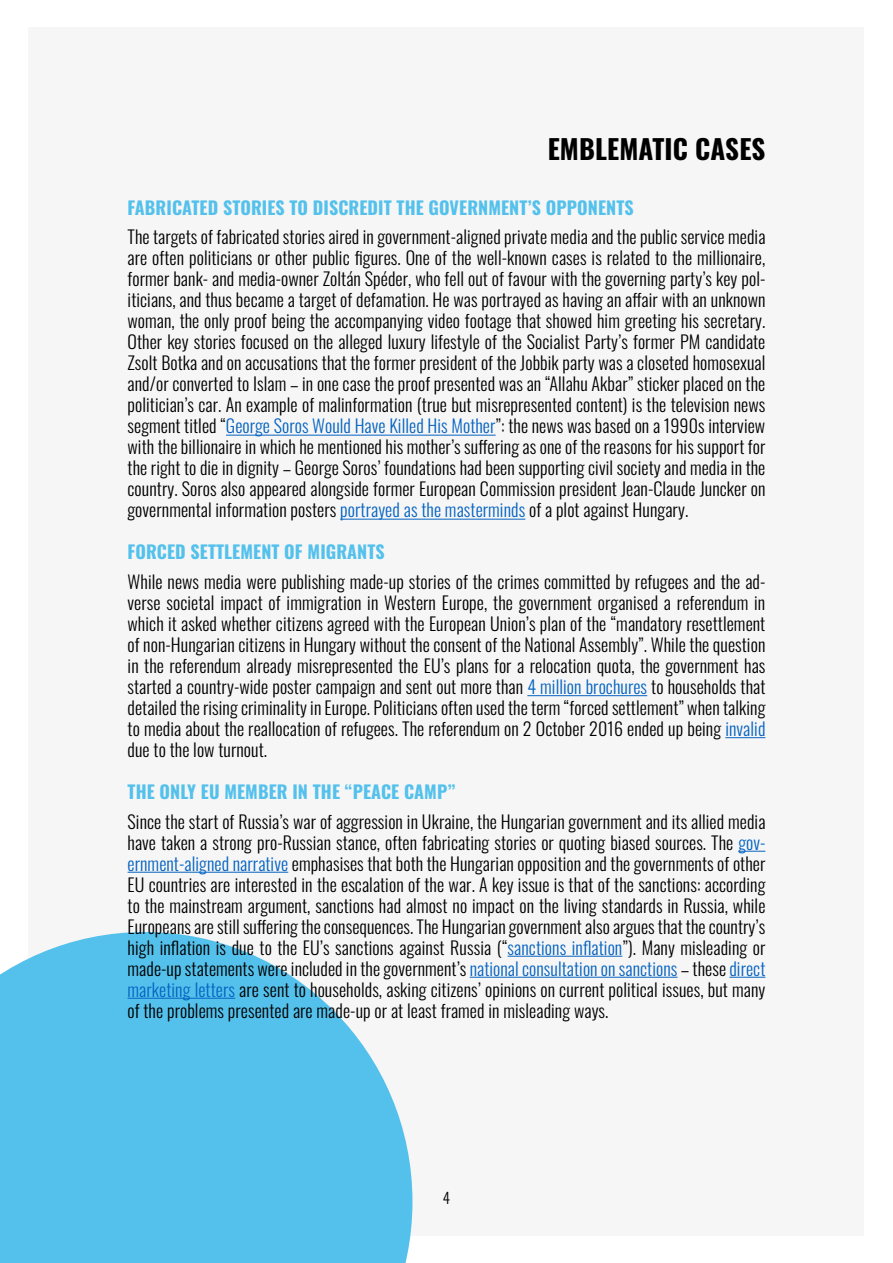
<style>
.page{position:relative;width:893px;height:1263px;background:#fff}
.page>*{position:absolute;margin:0;border:0;box-sizing:border-box;transform-origin:0 0}
.t1{font:700 27px "Oswald";letter-spacing:.005em;color:#000}
.t2{font:300 18px/21px "Oswald";letter-spacing:.005em;color:#000;text-align:justify}
.t3{font:700 18px "Oswald";letter-spacing:.005em;color:#54c1ec}
.t4{font:300 15px "Oswald";color:#000}
.s1{color:#0563c1}
</style>
<div class="page">
<div style="left:29px;top:27px;width:835px;height:1209px;background:#f6f6f6"></div>
<svg style="left:0;top:932px;width:412px;height:331px;background:#69c7ed"></svg>
<hr style="left:226px;top:435px;width:270px;height:1px;background:#0563c1">
<hr style="left:340px;top:519px;width:185px;height:1px;background:#0563c1">
<hr style="left:527px;top:695px;width:120px;height:1px;background:#0563c1">
<hr style="left:725px;top:737px;width:40px;height:1px;background:#0563c1">
<svg style="left:738px;top:851px;width:27px;height:1px"></svg>
<hr style="left:128px;top:872px;width:160px;height:1px;background:#0563c1">
<hr style="left:508px;top:956px;width:114px;height:1px;background:#0563c1">
<hr style="left:470px;top:977px;width:207px;height:1px;background:#0563c1">
<hr style="left:729px;top:977px;width:36px;height:1px;background:#0563c1">
<hr style="left:128px;top:998px;width:107px;height:1px;background:#0563c1">
<h1 class="t1" style="left:548px;top:135px;width:219px">EMBLEMATIC CASES</h1>
<p class="t3" style="left:128px;top:198px;width:508px">FABRICATED STORIES TO DISCREDIT THE GOVERNMENT’S OPPONENTS</p>
<p class="t2" style="left:128px;top:224px;width:639px">The targets of fabricated stories aired in government-aligned private media and the public service media are often politicians or other public figures. One of the well-known cases is related to the millionaire, former bank- and media-owner Zoltán Spéder, who fell out of favour with the governing party’s key pol&shy;iticians, and thus became a target of defamation. He was portrayed as having an affair with an unknown woman, the only proof being the accompanying video footage that showed him greeting his secretary.<br>Other key stories focused on the alleged luxury lifestyle of the Socialist Party’s former PM candidate Zsolt Botka and on accusations that the former president of the Jobbik party was a closeted homosexual and/or converted to Islam – in one case the proof presented was an “Allahu Akbar” sticker placed on the politician’s car. An example of malinformation (true but misrepresented content) is the television news segment titled “<span class="s1">George Soros Would Have Killed His Mother</span>”: the news was based on a 1990s interview with the billionaire in which he mentioned his mother’s suffering as one of the reasons for his support for the right to die in dignity – George Soros’ foundations had been supporting civil society and media in the country. Soros also appeared alongside former European Commission president Jean-Claude Juncker on governmental information posters <span class="s1">portrayed as the masterminds</span> of a plot against Hungary.</p>
<p class="t3" style="left:128px;top:543px;width:259px">FORCED SETTLEMENT OF MIGRANTS</p>
<p class="t2" style="left:128px;top:569px;width:639px">While news media were publishing made-up stories of the crimes committed by refugees and the ad&shy;verse societal impact of immigration in Western Europe, the government organised a referendum in which it asked whether citizens agreed with the European Union’s plan of the “mandatory resettlement of non-Hungarian citizens in Hungary without the consent of the National Assembly”. While the question in the referendum already misrepresented the EU’s plans for a relocation quota, the government has started a country-wide poster campaign and sent out more than <span class="s1">4 million brochures</span> to households that detailed the rising criminality in Europe. Politicians often used the term “forced settlement” when talking to media about the reallocation of refugees. The referendum on 2 October 2016 ended up being <span class="s1">invalid </span>due to the low turnout.</p>
<p class="t3" style="left:128px;top:782px;width:329px">THE ONLY EU MEMBER IN THE “PEACE CAMP”</p>
<p class="t2" style="left:128px;top:809px;width:639px">Since the start of Russia’s war of aggression in Ukraine, the Hungarian government and its allied media have taken a strong pro-Russian stance, often fabricating stories or quoting biased sources. The <span class="s1">gov&shy;ernment-aligned narrative</span> emphasises that both the Hungarian opposition and the governments of other EU countries are interested in the escalation of the war. A key issue is that of the sanctions: according to the mainstream argument, sanctions had almost no impact on the living standards in Russia, while Europeans are still suffering the consequences. The Hungarian government also argues that the country’s high inflation is due to the EU’s sanctions against Russia (“<span class="s1">sanctions inflation</span>”). Many misleading or made-up statements were included in the government’s <span class="s1">national consultation on sanctions</span> – these <span class="s1">direct marketing letters</span> are sent to households, asking citizens’ opinions on current political issues, but many of the problems presented are made-up or at least framed in misleading ways.</p>
<p class="t4" style="left:443px;top:1185px;width:9px">4</p>
</div>
